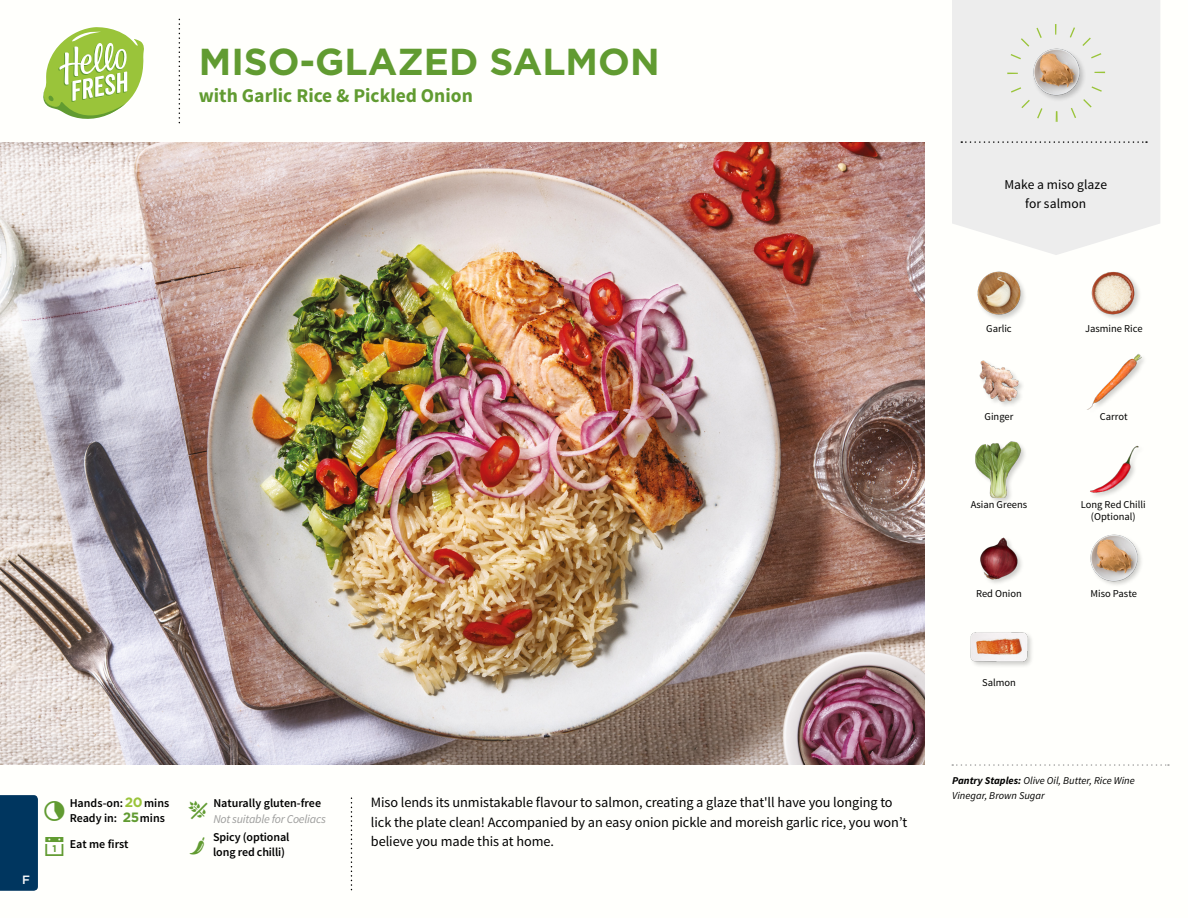
<style>
.page{position:relative;width:1188px;height:918px;background:#fff}
.page>*{position:absolute;margin:0;border:0;box-sizing:border-box;transform-origin:0 0}
.t1{font:700 37.5px "Gotham";color:#619b31}
.t2{font:700 19.5px "Source Sans Pro";color:#619b31}
.t3{font:14.25px/19.5px "Source Sans Pro";letter-spacing:-.005em;color:#000}
.t4{font:13.5px/18.9px "Source Sans Pro";letter-spacing:.005em;color:#000;text-align:center}
.t5{font:600 12px/15px "Source Sans Pro";color:#000}
.t6{font:italic 12px "Source Sans Pro";letter-spacing:-.02em;color:#9d9d9c}
.t7{font:500 12px "Gotham";color:#fff}
.t8{font:10.5px/12px "Source Sans Pro";color:#000;text-align:center}
.t9{font:italic 10.5px/15px "Source Sans Pro";color:#000}
.s1{font-family:"Gotham";font-weight:700;font-size:13.5px;color:#9ac43a}
.s2{font-family:"Gotham";font-weight:700;font-size:13.5px;color:#619b31}
.s3{font-weight:700}
</style>
<div class="page">
<svg style="left:43px;top:27px;width:101px;height:92px"></svg>
<div style="left:0;top:795px;width:38px;height:96px;background:#00365f"></div>
<svg style="left:952px;top:0;width:208px;height:255px;background:#eeeeed"></svg>
<svg style="left:961px;top:141px;width:186px;height:2px"></svg>
<div style="left:1007px;top:24px;width:98px;height:98px;border:11px dashed #9ac43a;border-radius:50%"></div>
<img style="left:0;top:142px;width:925px;height:623px">
<svg style="left:952px;top:764px;width:217px;height:2px"></svg>
<div style="left:969px;top:630px;width:66px;height:39px;background:#000;opacity:.2"></div>
<img style="left:971px;top:630px;width:57px;height:39px">
<img style="left:980px;top:537px;width:42px;height:47px">
<img style="left:1090px;top:445px;width:49px;height:52px">
<div style="left:1089px;top:534px;width:55px;height:54px;background:#000;opacity:.2"></div>
<img style="left:1090px;top:535px;width:47px;height:46px">
<img style="left:1087px;top:353px;width:56px;height:57px">
<div style="left:973px;top:440px;width:55px;height:65px;background:#000;opacity:.2"></div>
<img style="left:973px;top:441px;width:55px;height:57px">
<img style="left:979px;top:360px;width:44px;height:46px">
<img style="left:1091px;top:271px;width:49px;height:48px">
<img style="left:977px;top:271px;width:48px;height:49px">
<div style="left:1032px;top:48px;width:54px;height:54px;background:#000;opacity:.2"></div>
<img style="left:1033px;top:49px;width:47px;height:47px">
<h1 class="t1" style="left:199px;top:37px;width:462px">MISO-GLAZED SALMON</h1>
<h2 class="t2" style="left:199px;top:83px;width:276px">with Garlic Rice &amp; Pickled Onion</h2>
<p class="t4" style="left:1004px;top:175px;width:104px">Make a miso glaze for salmon</p>
<p class="t7" style="left:22px;top:872px;width:9px">F</p>
<p class="t5" style="left:70px;top:796px;width:101px">Hands-on:<span class="s1">20</span>mins<br>Ready in: <span class="s2">25</span>mins</p>
<p class="t3" style="left:371px;top:793px;width:538px">Miso lends its unmistakable flavour to salmon, creating a glaze that'll have you longing to lick the plate clean! Accompanied by an easy onion pickle and moreish garlic rice, you won’t believe you made this at home.</p>
<p class="t5" style="left:213px;top:796px;width:109px">Naturally gluten-free</p>
<p class="t6" style="left:213px;top:812px;width:114px">Not suitable for Coeliacs</p>
<p class="t5" style="left:213px;top:830px;width:78px">Spicy (optional long red chilli)</p>
<p class="t5" style="left:70px;top:837px;width:60px">Eat me first</p>
<p class="t8" style="left:986px;top:322px;width:27px">Garlic</p>
<p class="t8" style="left:1085px;top:322px;width:59px">Jasmine Rice</p>
<p class="t8" style="left:985px;top:411px;width:30px">Ginger</p>
<p class="t8" style="left:1100px;top:411px;width:29px">Carrot</p>
<p class="t8" style="left:971px;top:499px;width:58px">Asian Greens</p>
<p class="t8" style="left:1081px;top:499px;width:67px">Long Red Chilli (Optional)</p>
<p class="t8" style="left:976px;top:587px;width:47px">Red Onion</p>
<p class="t8" style="left:1091px;top:587px;width:48px">Miso Paste</p>
<p class="t8" style="left:982px;top:677px;width:35px">Salmon</p>
<p class="t9" style="left:952px;top:773px;width:184px"><span class="s3">Pantry Staples:</span> Olive Oil, Butter, Rice Wine<br>Vinegar, Brown Sugar</p>
</div>
